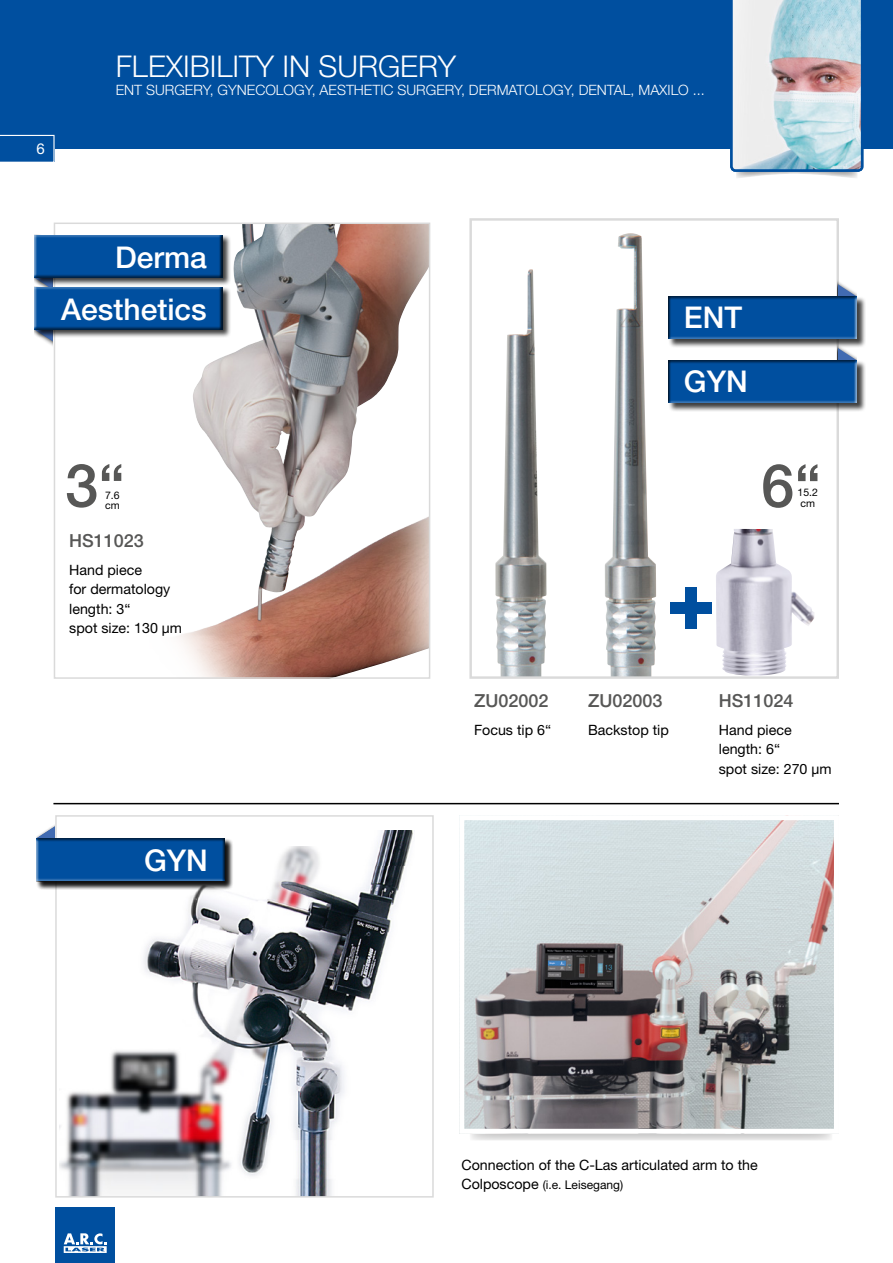
<style>
.page{position:relative;width:893px;height:1263px;background:#fff}
.page>*{position:absolute;margin:0;border:0;box-sizing:border-box;transform-origin:0 0}
.t1{font:500 59.85px "Helvetica Neue LT Pro";color:#575756}
.t2{font:500 30px/51.9px "Helvetica Neue LT Pro";color:#fff;text-align:right}
.t3{font:300 30px "Helvetica Neue LT Pro";color:#fff}
.t4{font:500 18px "Helvetica Neue LT Pro";color:#575756}
.t5{font:15px "Helvetica Neue LT Pro";color:#fff}
.t6{font:14.25px/19.5px "Helvetica Neue LT Pro";color:#000}
.t7{font:300 14.25px "Helvetica Neue LT Pro";color:#fff}
.t8{font:12px "Helvetica Neue LT Pro";color:#000}
.t9{font:10.5px/10.5px "Helvetica Neue LT Pro";color:#000}
.s1{font-size:14.25px}
</style>
<div class="page">
<div style="left:0;top:0;width:893px;height:149px;background:#004f9f"></div>
<svg style="left:470px;top:1134px;width:362px;height:6px;background:#d9d9d9"></svg>
<img style="left:178px;top:226px;width:249px;height:450px">
<div style="left:54px;top:223px;width:376px;height:456px;border:2px solid #dadada"></div>
<img style="left:495px;top:233px;width:161px;height:443px">
<div style="left:469px;top:218px;width:370px;height:461px;border:2px solid #dadada"></div>
<img style="left:465px;top:821px;width:368px;height:307px">
<div style="left:459px;top:815px;width:380px;height:319px;border:5px solid #fff"></div>
<img style="left:60px;top:846px;width:345px;height:348px">
<div style="left:55px;top:815px;width:379px;height:382px;border:2px solid #dadada"></div>
<img style="left:716px;top:529px;width:98px;height:147px">
<div style="left:685px;top:587px;width:12px;height:41px;background:#004f9f"></div>
<div style="left:670px;top:602px;width:42px;height:11px;background:#004f9f"></div>
<img style="left:355px;top:830px;width:58px;height:36px">
<div style="left:34px;top:235px;width:197px;height:51px;background:#000;opacity:.75"></div>
<div style="left:33px;top:233px;width:191px;height:45px;background:#000;opacity:.75"></div>
<svg style="left:34px;top:235px;width:19px;height:106px"></svg>
<div style="left:34px;top:287px;width:197px;height:51px;background:#000;opacity:.75"></div>
<div style="left:33px;top:284px;width:191px;height:45px;background:#000;opacity:.75"></div>
<svg style="left:36px;top:826px;width:19px;height:12px"></svg>
<div style="left:36px;top:838px;width:198px;height:52px;background:#000;opacity:.75"></div>
<div style="left:35px;top:838px;width:191px;height:45px;background:#000;opacity:.75"></div>
<hr style="left:53px;top:803px;width:786px;height:1px;background:#000">
<svg style="left:730px;top:0;width:133px;height:178px;background:#c2cfd8"></svg>
<svg style="left:838px;top:348px;width:19px;height:12px"></svg>
<div style="left:668px;top:360px;width:198px;height:52px;background:#000;opacity:.75"></div>
<div style="left:667px;top:360px;width:191px;height:45px;background:#000;opacity:.75"></div>
<div style="left:838px;top:257px;width:19px;height:82px;background:#fff"></div>
<svg style="left:838px;top:284px;width:19px;height:12px"></svg>
<div style="left:668px;top:296px;width:198px;height:52px;background:#000;opacity:.75"></div>
<div style="left:667px;top:296px;width:191px;height:45px;background:#000;opacity:.75"></div>
<svg style="left:0;top:135px;width:55px;height:27px"></svg>
<div style="left:55px;top:1207px;width:60px;height:56px;background:#004f9f"></div>
<svg style="left:64px;top:1233px;width:43px;height:20px"></svg>
<p class="t5" style="left:37px;top:140px;width:10px">6</p>
<h2 class="t3" style="left:116px;top:48px;width:342px">FLEXIBILITY IN SURGERY</h2>
<p class="t7" style="left:116px;top:82px;width:590px">ENT SURGERY, GYNECOLOGY, AESTHETIC SURGERY, DERMATOLOGY, DENTAL, MAXILO ...</p>
<h2 class="t2" style="left:61px;top:231px;width:147px">Derma<br>Aesthetics</h2>
<h2 class="t2" style="left:684px;top:291px;width:60px">ENT</h2>
<h2 class="t2" style="left:684px;top:355px;width:65px">GYN</h2>
<h1 class="t1" style="left:65px;top:449px;width:61px">3“</h1>
<h1 class="t1" style="left:761px;top:450px;width:61px">6“</h1>
<p class="t9" style="left:105px;top:489px;width:16px">7.6 cm</p>
<p class="t9" style="left:798px;top:487px;width:22px">15.2</p>
<p class="t9" style="left:800px;top:497px;width:16px">cm</p>
<p class="t4" style="left:69px;top:530px;width:76px">HS11023</p>
<p class="t6" style="left:69px;top:560px;width:114px">Hand piece<br>for dermatology length: 3“<br>spot size: 130 µm</p>
<h2 class="t2" style="left:144px;top:833px;width:65px">GYN</h2>
<p class="t4" style="left:474px;top:689px;width:76px">ZU02002</p>
<p class="t6" style="left:474px;top:719px;width:79px">Focus tip 6“</p>
<p class="t4" style="left:588px;top:689px;width:76px">ZU02003</p>
<p class="t6" style="left:588px;top:719px;width:82px">Backstop tip</p>
<p class="t4" style="left:719px;top:690px;width:76px">HS11024</p>
<p class="t6" style="left:719px;top:720px;width:114px">Hand piece length: 6“<br>spot size: 270 µm</p>
<p class="t6" style="left:461px;top:1154px;width:298px">Connection of the C-Las articulated arm to the</p>
<p class="t8" style="left:461px;top:1177px;width:163px"><span class="s1">Colposcope</span> (i.e. Leisegang)</p>
</div>
